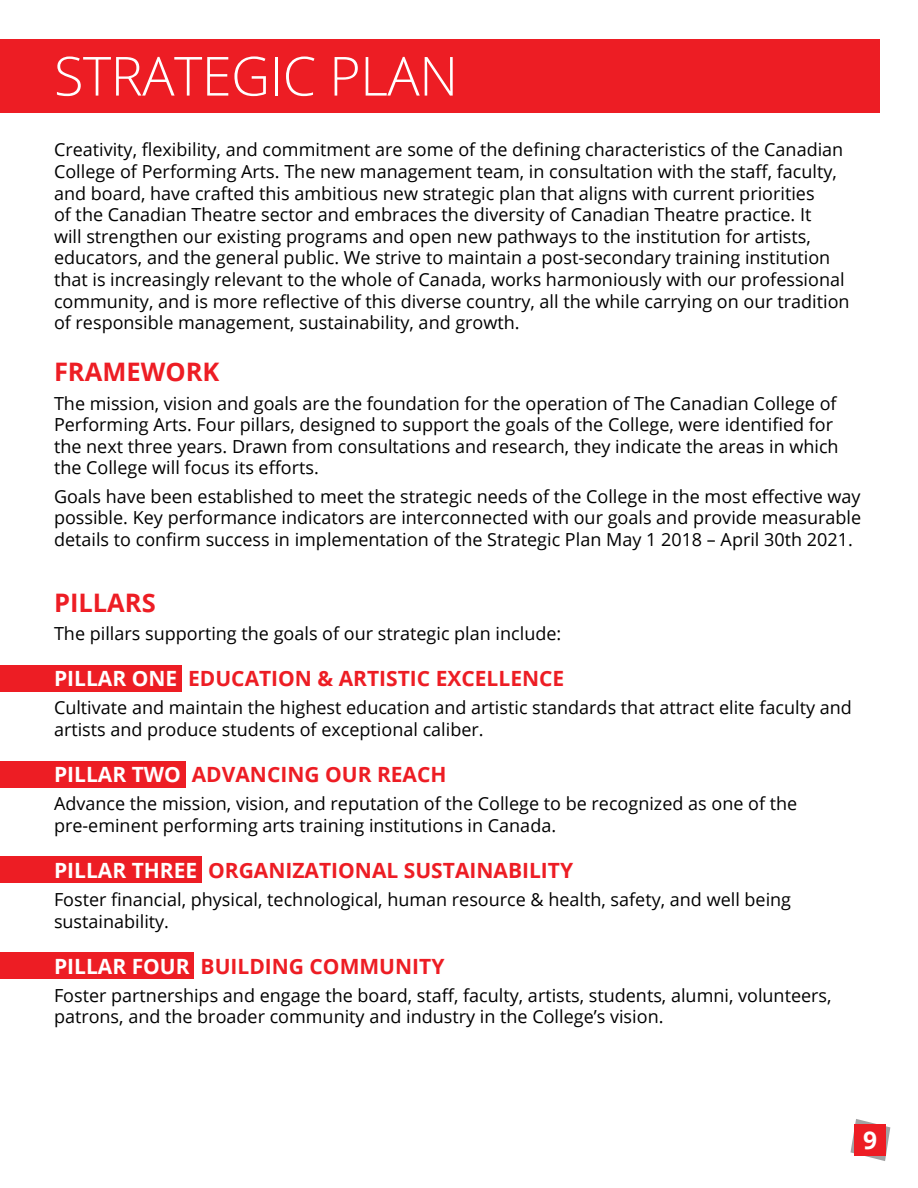
<style>
.page{position:relative;width:918px;height:1188px;background:#fff}
.page>*{position:absolute;margin:0;border:0;box-sizing:border-box;transform-origin:0 0}
.t1{font:300 54px "Open Sans";letter-spacing:-.01em;color:#fff}
.t2{font:700 25.5px "Open Sans";color:#ed1d24}
.t3{font:700 24.45px "Open Sans";color:#fff}
.t4{font:700 21px "Open Sans";color:#ed1d24}
.t5{font:18px/21.6px "Open Sans";color:#000}
.s1{color:#fff}
</style>
<div class="page">
<div style="left:0;top:665px;width:181px;height:27px;background:#ed1d24"></div>
<div style="left:0;top:761px;width:185px;height:27px;background:#ed1d24"></div>
<div style="left:0;top:39px;width:879px;height:73px;background:#ed1d24"></div>
<div style="left:0;top:856px;width:202px;height:27px;background:#ed1d24"></div>
<div style="left:0;top:952px;width:194px;height:27px;background:#ed1d24"></div>
<svg style="left:850px;top:1119px;width:40px;height:42px"></svg>
<div style="left:854px;top:1124px;width:32px;height:32px;background:#ed1d24"></div>
<h1 class="t1" style="left:54px;top:39px;width:406px">STRATEGIC PLAN</h1>
<p class="t5" style="left:54px;top:139px;width:797px">Creativity, flexibility, and commitment are some of the defining characteristics of the Canadian College of Performing Arts. The new management team, in consultation with the staff, faculty, and board, have crafted this ambitious new strategic plan that aligns with current priorities<br>of the Canadian Theatre sector and embraces the diversity of Canadian Theatre practice. It<br>will strengthen our existing programs and open new pathways to the institution for artists, educators, and the general public. We strive to maintain a post-secondary training institution that is increasingly relevant to the whole of Canada, works harmoniously with our professional community, and is more reflective of this diverse country, all the while carrying on our tradition of responsible management, sustainability, and growth.</p>
<h2 class="t2" style="left:54px;top:354px;width:167px">FRAMEWORK</h2>
<p class="t5" style="left:54px;top:392px;width:786px">The mission, vision and goals are the foundation for the operation of The Canadian College of Performing Arts. Four pillars, designed to support the goals of the College, were identified for the next three years. Drawn from consultations and research, they indicate the areas in which the College will focus its efforts.</p>
<p class="t5" style="left:54px;top:485px;width:809px;text-align:justify">Goals have been established to meet the strategic needs of the College in the most effective way possible. Key performance indicators are interconnected with our goals and provide measurable details to confirm success in implementation of the Strategic Plan May 1 2018 – April 30th 2021.</p>
<h2 class="t2" style="left:54px;top:584px;width:103px">PILLARS</h2>
<p class="t5" style="left:54px;top:622px;width:509px">The pillars supporting the goals of our strategic plan include:</p>
<p class="t4" style="left:54px;top:664px;width:512px"><span class="s1">PILLAR ONE</span> EDUCATION &amp; ARTISTIC EXCELLENCE</p>
<p class="t5" style="left:54px;top:697px;width:799px">Cultivate and maintain the highest education and artistic standards that attract elite faculty and artists and produce students of exceptional caliber.</p>
<p class="t4" style="left:54px;top:759px;width:394px"><span class="s1">PILLAR TWO</span> ADVANCING OUR REACH</p>
<p class="t5" style="left:54px;top:792px;width:745px">Advance the mission, vision, and reputation of the College to be recognized as one of the pre-eminent performing arts training institutions in Canada.</p>
<p class="t4" style="left:54px;top:855px;width:521px"><span class="s1">PILLAR THREE</span> ORGANIZATIONAL SUSTAINABILITY</p>
<p class="t5" style="left:54px;top:888px;width:739px">Foster financial, physical, technological, human resource &amp; health, safety, and well being sustainability.</p>
<p class="t4" style="left:54px;top:951px;width:392px"><span class="s1">PILLAR FOUR</span> BUILDING COMMUNITY</p>
<p class="t5" style="left:54px;top:984px;width:779px">Foster partnerships and engage the board, staff, faculty, artists, students, alumni, volunteers, patrons, and the broader community and industry in the College’s vision.</p>
<h3 class="t3" style="left:863px;top:1123px;width:15px">9</h3>
</div>
